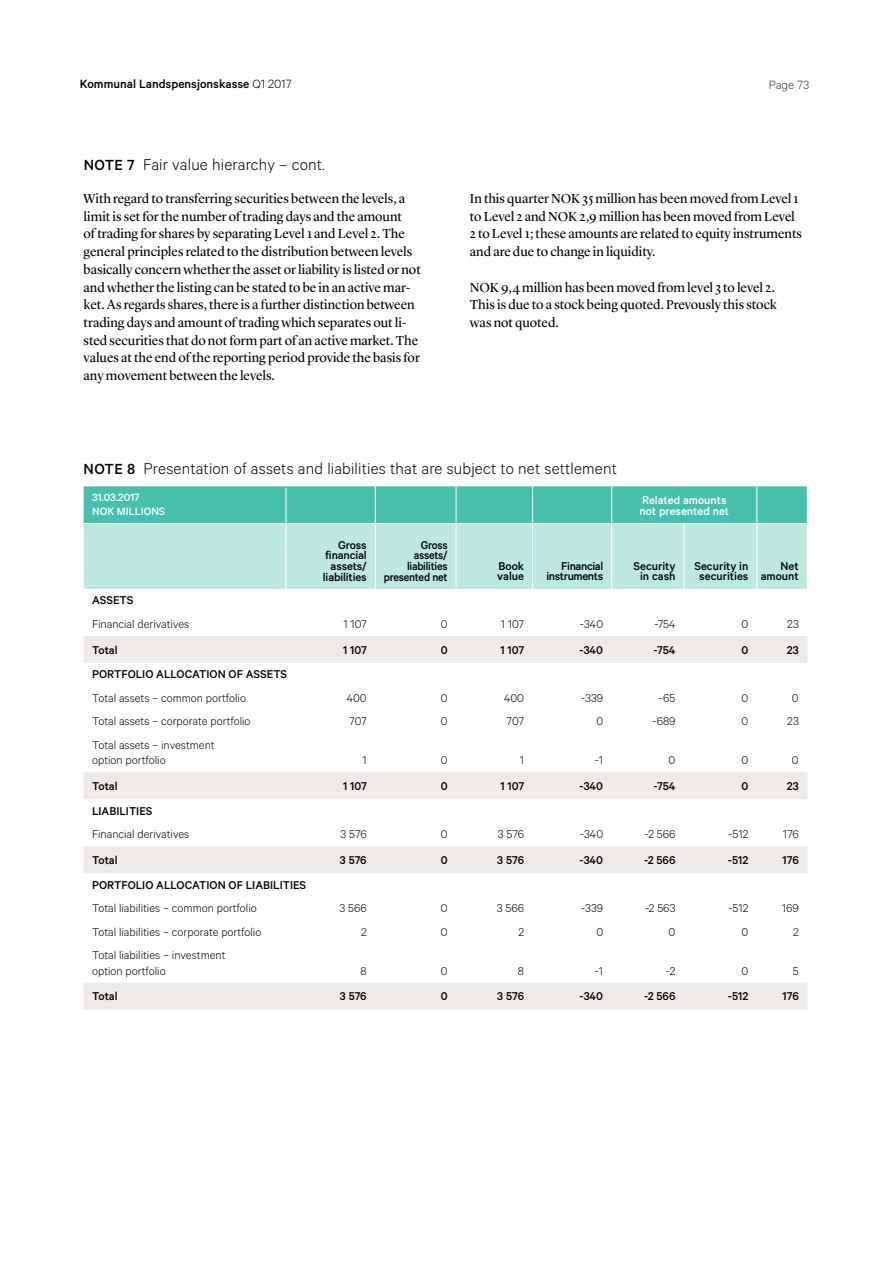
<style>
.page{position:relative;width:893px;height:1263px;background:#fff}
.page>*{position:absolute;margin:0;border:0;box-sizing:border-box;transform-origin:0 0}
.t1{font:300 17.55px "Calibre";letter-spacing:.01em;color:#000}
.t2{font:13.5px/17.7px "Lyon Display";color:#000}
.t3{font:500 13.5px "Calibre";color:#000}
.t4{font:300 13.5px "Calibre";color:#3c3c3b}
.t5{font:300 12.75px/15.3px "Calibre";color:#000}
.t6{font:500 12.75px/10.5px "Calibre";color:#000;text-align:right}
.t7{font:500 12.75px/10.5px "Calibre";letter-spacing:-.02em;color:#000;text-align:right;scale:.95 1}
.t8{font:500 12.75px/10.5px "Calibre";color:#fff}
.t9{font:500 12.75px/10.5px "Calibre";letter-spacing:-.03em;color:#000;text-align:right}
.t10{font:500 12px/14.4px "Calibre";color:#fff}
.s1{font-weight:300}
.s2{font-weight:500;font-size:16.5px}
</style>
<div class="page">
<div style="left:84px;top:551px;width:723px;height:38px;background:#bce8dd"></div>
<svg style="left:84px;top:636px;width:723px;height:373px"></svg>
<hr style="left:286px;top:551px;width:1px;height:38px;background:#fff">
<hr style="left:375px;top:551px;width:1px;height:38px;background:#fff">
<hr style="left:456px;top:551px;width:1px;height:38px;background:#fff">
<hr style="left:532px;top:551px;width:1px;height:38px;background:#fff">
<hr style="left:611px;top:551px;width:1px;height:38px;background:#fff">
<hr style="left:684px;top:551px;width:1px;height:38px;background:#fff">
<svg style="left:84px;top:486px;width:724px;height:65px;background:#7cd1c2"></svg>
<hr style="left:757px;top:551px;width:1px;height:38px;background:#fff">
<p class="t3" style="left:80px;top:76px;width:213px">Kommunal Landspensjonskasse <span class="s1">Q1 2017</span></p>
<p class="t4" style="left:769px;top:77px;width:42px">Page 73</p>
<p class="t1" style="left:84px;top:154px;width:243px"><span class="s2">NOTE 7</span> Fair value hierarchy – cont.</p>
<p class="t2" style="left:84px;top:189px;width:339px">With regard to transferring securities between the levels, a limit is set for the number of trading days and the amount<br>of trading for shares by separating Level 1 and Level 2. The general principles related to the distribution between levels basically concern whether the asset or liability is listed or not and whether the listing can be stated to be in an active mar&shy;ket. As regards shares, there is a further distinction between trading days and amount of trading which separates out li&shy;sted securities that do not form part of an active market. The values at the end of the reporting period provide the basis for any movement between the levels.</p>
<p class="t2" style="left:470px;top:189px;width:334px">In this quarter NOK 35 million has been moved from Level 1 to Level 2 and NOK 2,9 million has been moved from Level 2 to Level 1; these amounts are related to equity instruments and are due to change in liquidity.</p>
<p class="t2" style="left:470px;top:277px;width:308px">NOK 9,4 million has been moved from level 3 to level 2.<br>This is due to a stock being quoted. Prevously this stock was not quoted.</p>
<p class="t1" style="left:84px;top:458px;width:535px"><span class="s2">NOTE 8</span> Presentation of assets and liabilities that are subject to net settlement</p>
<p class="t10" style="left:92px;top:489px;width:75px">31.03.2017<br>NOK MILLIONS</p>
<p class="t8" style="left:639px;top:495px;width:91px">Related amounts not presented net</p>
<p class="t6" style="left:323px;top:539px;width:45px">Gross financial assets/ liabilities</p>
<p class="t7" style="left:384px;top:539px;width:69px">Gross<br>assets/ liabilities presented net</p>
<p class="t6" style="left:497px;top:560px;width:28px;text-align:left">Book value</p>
<p class="t6" style="left:761px;top:560px;width:40px">Net amount</p>
<p class="t9" style="left:546px;top:560px;width:58px">Financial instruments</p>
<p class="t6" style="left:633px;top:560px;width:44px;text-align:center">Security in cash</p>
<p class="t6" style="left:694px;top:560px;width:56px;text-align:center">Security in securities</p>
<p class="t6" style="left:92px;top:595px;width:43px">ASSETS</p>
<p class="t5" style="left:92px;top:616px;width:99px">Financial derivatives</p>
<p class="t5" style="left:343px;top:616px;width:25px">1 107</p>
<p class="t5" style="left:441px;top:616px;width:8px">0</p>
<p class="t5" style="left:501px;top:616px;width:25px">1 107</p>
<p class="t5" style="left:580px;top:616px;width:25px">-340</p>
<p class="t5" style="left:654px;top:616px;width:22px">-754</p>
<p class="t5" style="left:742px;top:616px;width:8px">0</p>
<p class="t5" style="left:787px;top:616px;width:13px">23</p>
<p class="t6" style="left:92px;top:644px;width:27px">Total</p>
<p class="t6" style="left:343px;top:644px;width:25px">1 107</p>
<p class="t6" style="left:441px;top:644px;width:8px">0</p>
<p class="t6" style="left:500px;top:644px;width:25px">1 107</p>
<p class="t6" style="left:580px;top:644px;width:25px">-340</p>
<p class="t6" style="left:653px;top:644px;width:23px">-754</p>
<p class="t6" style="left:741px;top:644px;width:8px">0</p>
<p class="t6" style="left:787px;top:644px;width:14px">23</p>
<p class="t6" style="left:92px;top:669px;width:197px">PORTFOLIO ALLOCATION OF ASSETS</p>
<p class="t5" style="left:92px;top:690px;width:155px">Total assets – common portfolio</p>
<p class="t5" style="left:347px;top:690px;width:22px">400</p>
<p class="t5" style="left:441px;top:690px;width:8px">0</p>
<p class="t5" style="left:504px;top:690px;width:22px">400</p>
<p class="t5" style="left:581px;top:690px;width:24px">-339</p>
<p class="t5" style="left:659px;top:690px;width:18px">-65</p>
<p class="t5" style="left:742px;top:690px;width:8px">0</p>
<p class="t5" style="left:792px;top:690px;width:8px">0</p>
<p class="t5" style="left:92px;top:713px;width:160px">Total assets – corporate portfolio</p>
<p class="t5" style="left:349px;top:713px;width:19px">707</p>
<p class="t5" style="left:441px;top:713px;width:8px">0</p>
<p class="t5" style="left:507px;top:713px;width:19px">707</p>
<p class="t5" style="left:596px;top:713px;width:8px">0</p>
<p class="t5" style="left:652px;top:713px;width:25px">-689</p>
<p class="t5" style="left:742px;top:713px;width:8px">0</p>
<p class="t5" style="left:787px;top:713px;width:13px">23</p>
<p class="t5" style="left:92px;top:737px;width:124px">Total assets – investment option portfolio</p>
<p class="t5" style="left:363px;top:752px;width:6px">1</p>
<p class="t5" style="left:441px;top:752px;width:8px">0</p>
<p class="t5" style="left:520px;top:752px;width:6px">1</p>
<p class="t5" style="left:595px;top:752px;width:10px">-1</p>
<p class="t5" style="left:669px;top:752px;width:8px">0</p>
<p class="t5" style="left:742px;top:752px;width:8px">0</p>
<p class="t5" style="left:792px;top:752px;width:8px">0</p>
<p class="t6" style="left:92px;top:780px;width:27px">Total</p>
<p class="t6" style="left:343px;top:780px;width:25px">1 107</p>
<p class="t6" style="left:441px;top:780px;width:8px">0</p>
<p class="t6" style="left:500px;top:780px;width:25px">1 107</p>
<p class="t6" style="left:580px;top:780px;width:25px">-340</p>
<p class="t6" style="left:653px;top:780px;width:23px">-754</p>
<p class="t6" style="left:741px;top:780px;width:8px">0</p>
<p class="t6" style="left:787px;top:780px;width:14px">23</p>
<p class="t6" style="left:92px;top:805px;width:62px">LIABILITIES</p>
<p class="t5" style="left:92px;top:826px;width:99px">Financial derivatives</p>
<p class="t5" style="left:341px;top:826px;width:28px">3 576</p>
<p class="t5" style="left:441px;top:826px;width:8px">0</p>
<p class="t5" style="left:498px;top:826px;width:28px">3 576</p>
<p class="t5" style="left:580px;top:826px;width:25px">-340</p>
<p class="t5" style="left:645px;top:826px;width:32px">-2 566</p>
<p class="t5" style="left:728px;top:826px;width:21px">-512</p>
<p class="t5" style="left:783px;top:826px;width:17px">176</p>
<p class="t6" style="left:92px;top:854px;width:27px">Total</p>
<p class="t6" style="left:340px;top:854px;width:28px">3 576</p>
<p class="t6" style="left:441px;top:854px;width:8px">0</p>
<p class="t6" style="left:497px;top:854px;width:28px">3 576</p>
<p class="t6" style="left:580px;top:854px;width:25px">-340</p>
<p class="t6" style="left:644px;top:854px;width:33px">-2 566</p>
<p class="t6" style="left:728px;top:854px;width:22px">-512</p>
<p class="t6" style="left:783px;top:854px;width:18px">176</p>
<p class="t6" style="left:92px;top:879px;width:216px">PORTFOLIO ALLOCATION OF LIABILITIES</p>
<p class="t5" style="left:92px;top:900px;width:166px">Total liabilities – common portfolio</p>
<p class="t5" style="left:340px;top:900px;width:29px">3 566</p>
<p class="t5" style="left:441px;top:900px;width:8px">0</p>
<p class="t5" style="left:497px;top:900px;width:29px">3 566</p>
<p class="t5" style="left:581px;top:900px;width:24px">-339</p>
<p class="t5" style="left:645px;top:900px;width:32px">-2 563</p>
<p class="t5" style="left:728px;top:900px;width:21px">-512</p>
<p class="t5" style="left:782px;top:900px;width:18px">169</p>
<p class="t5" style="left:92px;top:923px;width:171px">Total liabilities – corporate portfolio</p>
<p class="t5" style="left:361px;top:923px;width:7px">2</p>
<p class="t5" style="left:441px;top:923px;width:8px">0</p>
<p class="t5" style="left:518px;top:923px;width:7px">2</p>
<p class="t5" style="left:596px;top:923px;width:8px">0</p>
<p class="t5" style="left:669px;top:923px;width:8px">0</p>
<p class="t5" style="left:742px;top:923px;width:8px">0</p>
<p class="t5" style="left:793px;top:923px;width:7px">2</p>
<p class="t5" style="left:92px;top:947px;width:135px">Total liabilities – investment option portfolio</p>
<p class="t5" style="left:361px;top:962px;width:8px">8</p>
<p class="t5" style="left:441px;top:962px;width:8px">0</p>
<p class="t5" style="left:518px;top:962px;width:8px">8</p>
<p class="t5" style="left:595px;top:962px;width:10px">-1</p>
<p class="t5" style="left:666px;top:962px;width:11px">-2</p>
<p class="t5" style="left:742px;top:962px;width:8px">0</p>
<p class="t5" style="left:793px;top:962px;width:7px">5</p>
<p class="t6" style="left:92px;top:991px;width:27px">Total</p>
<p class="t6" style="left:340px;top:991px;width:28px">3 576</p>
<p class="t6" style="left:441px;top:991px;width:8px">0</p>
<p class="t6" style="left:497px;top:991px;width:28px">3 576</p>
<p class="t6" style="left:580px;top:991px;width:25px">-340</p>
<p class="t6" style="left:644px;top:991px;width:33px">-2 566</p>
<p class="t6" style="left:728px;top:991px;width:22px">-512</p>
<p class="t6" style="left:783px;top:991px;width:18px">176</p>
</div>
